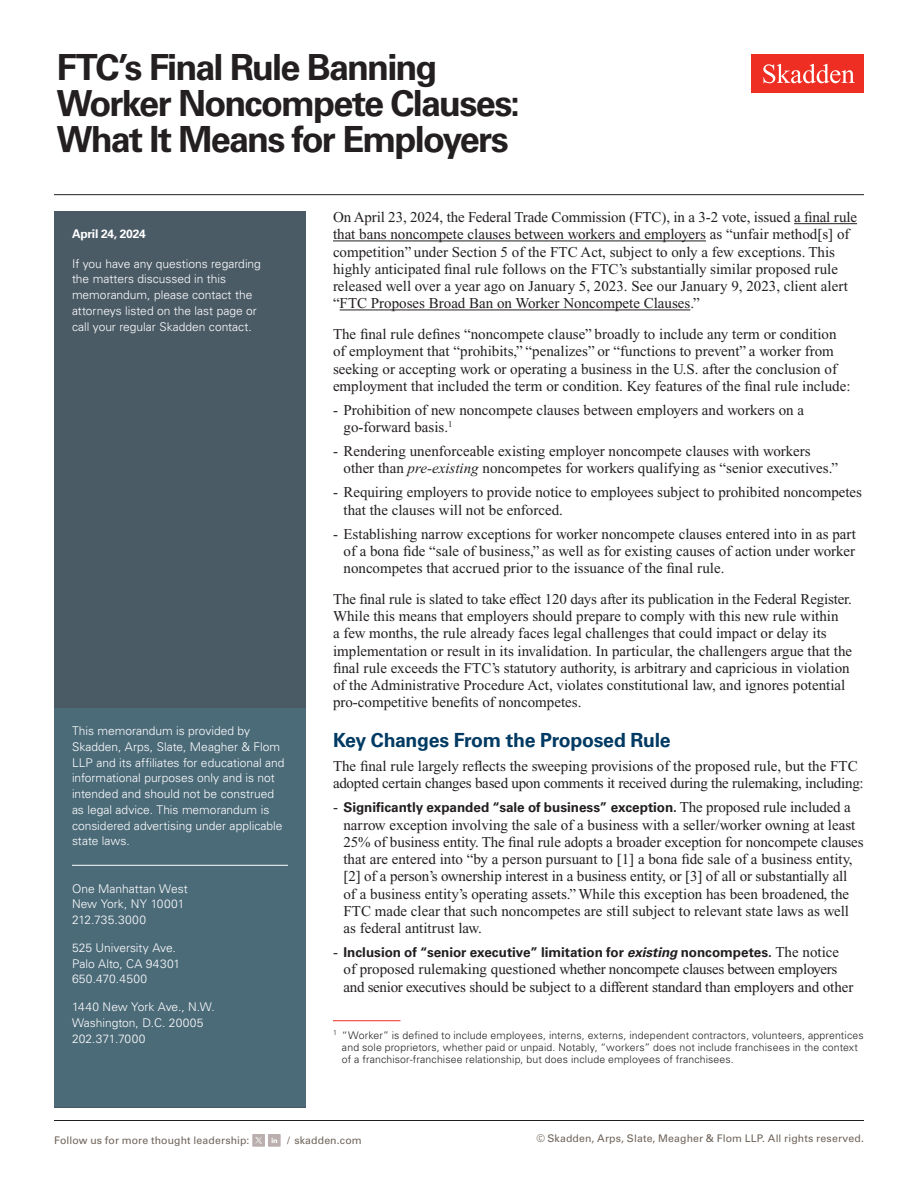
<style>
.page{position:relative;width:918px;height:1188px;background:#fff}
.page>*{position:absolute;margin:0;border:0;box-sizing:border-box;transform-origin:0 0}
.Article_Title_General_Alert__H1{font:700 36px/36px "Univers LT Std";letter-spacing:-.05em;color:#231f20}
.First_Level_Heading_Blue__H2{font:700 19.5px "Univers LT Std";letter-spacing:-.02em;color:#003a63}
.Main_Body{font:15px/17.2px "Times New Roman PS Std";color:#231f20}
.t1{font:700 13.5px "Univers LT Std";color:#231f20}
.Sidebar_body_rule_below{font:300 12px/15.8px "Univers LT Std";color:#fff}
.Sidebar_body{font:300 12px/15.8px "Univers LT Std";color:#fff}
.Firm_Address{font:300 12px/15.8px "Univers LT Std";color:#fff}
.Date{font:700 12px "Univers LT Std";letter-spacing:-.02em;color:#fff}
.Footnote{font:300 10.5px/12px "Univers LT Std";letter-spacing:.015em;color:#231f20}
.t2{font:10.5px "Univers LT Std";letter-spacing:.01em;color:#6f645a}
.s1{font-style:italic}
.s2{font-family:"Times New Roman PS Std";font-weight:400;font-size:15px}
</style>
<div class="page">
<hr style="left:54px;top:194px;width:810px;height:1px;background:#231f20">
<hr style="left:54px;top:1120px;width:810px;height:1px;background:#231f20">
<div style="left:252px;top:1134px;width:13px;height:13px;background:#baaeae"></div>
<svg style="left:255px;top:1137px;width:7px;height:7px"></svg>
<div style="left:268px;top:1134px;width:13px;height:13px;background:#baaeae"></div>
<svg style="left:271px;top:1138px;width:6px;height:5px"></svg>
<div style="left:54px;top:212px;width:252px;height:896px;background:#4b5b66"></div>
<div style="left:54px;top:708px;width:252px;height:399px;background:#4c6b79"></div>
<hr style="left:72px;top:865px;width:216px;height:1px;background:#fff">
<hr style="left:794px;top:223px;width:63px;height:1px;background:#231f20">
<hr style="left:333px;top:241px;width:373px;height:1px;background:#231f20">
<hr style="left:340px;top:310px;width:350px;height:1px;background:#231f20">
<hr style="left:333px;top:1020px;width:67px;height:1px;background:#ee2e22">
<div style="left:752px;top:54px;width:112px;height:39px;background:#ee2e22"></div>
<svg style="left:763px;top:64px;width:92px;height:19px"></svg>
<h1 class="Article_Title_General_Alert__H1" style="left:56px;top:50px;width:465px">FTC’s Final Rule Banning<br>Worker Noncompete Clauses:<br>What It Means for Employers</h1>
<p class="Date" style="left:72px;top:227px;width:75px">April 24, 2024</p>
<p class="Sidebar_body" style="left:72px;top:256px;width:190px">If you have any questions regarding the matters discussed in this memorandum, please contact the attorneys listed on the last page or call your regular Skadden contact.</p>
<p class="Sidebar_body_rule_below" style="left:72px;top:723px;width:214px">This memorandum is provided by Skadden, Arps, Slate, Meagher &amp; Flom LLP and its affiliates for educational and informational purposes only and is not intended and should not be construed as legal advice. This memorandum is considered advertising under applicable state laws.</p>
<p class="Firm_Address" style="left:72px;top:881px;width:117px">One Manhattan West<br>New York, NY 10001<br>212.735.3000</p>
<p class="Firm_Address" style="left:72px;top:940px;width:110px">525 University Ave.<br>Palo Alto, CA 94301<br>650.470.4500</p>
<p class="Firm_Address" style="left:72px;top:999px;width:144px">1440 New York Ave., N.W.<br>Washington, D.C. 20005<br>202.371.7000</p>
<p class="Main_Body" style="left:333px;top:209px;width:526px">On April 23, 2024, the Federal Trade Commission (FTC), in a 3-2 vote, issued a final rule that bans noncompete clauses between workers and employers as “unfair method[s] of competition” under Section 5 of the FTC Act, subject to only a few exceptions. This highly anticipated final rule follows on the FTC’s substantially similar proposed rule released well over a year ago on January 5, 2023. See our January 9, 2023, client alert “FTC Proposes Broad Ban on Worker Noncompete Clauses.”</p>
<p class="Main_Body" style="left:333px;top:326px;width:519px">The final rule defines “noncompete clause” broadly to include any term or condition of employment that “prohibits,” “penalizes” or “functions to prevent” a worker from seeking or accepting work or operating a business in the U.S. after the conclusion of employment that included the term or condition. Key features of the final rule include:</p>
<p class="Main_Body" style="left:344px;top:401px;width:462px;text-indent:-10px">- Prohibition of new noncompete clauses between employers and workers on a go-forward basis.<sup>1</sup></p>
<p class="Main_Body" style="left:344px;top:443px;width:496px;text-indent:-10px">- Rendering unenforceable existing employer noncompete clauses with workers other than <span class="s1">pre-existing</span> noncompetes for workers qualifying as “senior executives.”</p>
<p class="Main_Body" style="left:344px;top:484px;width:520px;text-indent:-10px">- Requiring employers to provide notice to employees subject to prohibited noncompetes that the clauses will not be enforced.</p>
<p class="Main_Body" style="left:344px;top:525px;width:514px;text-align:justify;text-indent:-10px">- Establishing narrow exceptions for worker noncompete clauses entered into in as part of a bona fide “sale of business,” as well as for existing causes of action under worker noncompetes that accrued prior to the issuance of the final rule.</p>
<p class="Main_Body" style="left:333px;top:590px;width:521px">The final rule is slated to take effect 120 days after its publication in the Federal Register.<br>While this means that employers should prepare to comply with this new rule within<br>a few months, the rule already faces legal challenges that could impact or delay its implementation or result in its invalidation. In particular, the challengers argue that the final rule exceeds the FTC’s statutory authority, is arbitrary and capricious in violation of the Administrative Procedure Act, violates constitutional law, and ignores potential pro-competitive benefits of noncompetes.</p>
<h2 class="First_Level_Heading_Blue__H2" style="left:333px;top:729px;width:339px">Key Changes From the Proposed Rule</h2>
<p class="Main_Body" style="left:333px;top:758px;width:532px">The final rule largely reflects the sweeping provisions of the proposed rule, but the FTC adopted certain changes based upon comments it received during the rulemaking, including:</p>
<p class="t1" style="left:333px;top:800px;width:519px"><span class="s2">-</span> Significantly expanded “sale of business” exception. <span class="s2">The proposed rule included a</span></p>
<p class="Main_Body" style="left:343px;top:816px;width:522px">narrow exception involving the sale of a business with a seller/worker owning at least 25% of business entity. The final rule adopts a broader exception for noncompete clauses that are entered into “by a person pursuant to [1] a bona fide sale of a business entity, [2] of a person’s ownership interest in a business entity, or [3] of all or substantially all of a business entity’s operating assets.” While this exception has been broadened, the FTC made clear that such noncompetes are still subject to relevant state laws as well as federal antitrust law.</p>
<p class="t1" style="left:333px;top:945px;width:508px"><span class="s2">-</span> Inclusion of “senior executive” limitation for <span class="s1">existing</span> noncompetes. <span class="s2">The notice</span></p>
<p class="Main_Body" style="left:344px;top:961px;width:512px">of proposed rulemaking questioned whether noncompete clauses between employers and senior executives should be subject to a different standard than employers and other</p>
<p class="Footnote" style="left:342px;top:1029px;width:523px;text-indent:-9px"><sup>1</sup> “Worker” is defined to include employees, interns, externs, independent contractors, volunteers, apprentices and sole proprietors, whether paid or unpaid. Notably, “workers” does not include franchisees in the context of a franchisor-franchisee relationship, but does include employees of franchisees.</p>
<p class="t2" style="left:54px;top:1134px;width:197px">Follow us for more thought leadership:</p>
<p class="t2" style="left:536px;top:1132px;width:329px">© Skadden, Arps, Slate, Meagher &amp; Flom LLP. All rights reserved.</p>
<p class="t2" style="left:287px;top:1134px;width:76px">/ skadden.com</p>
</div>
